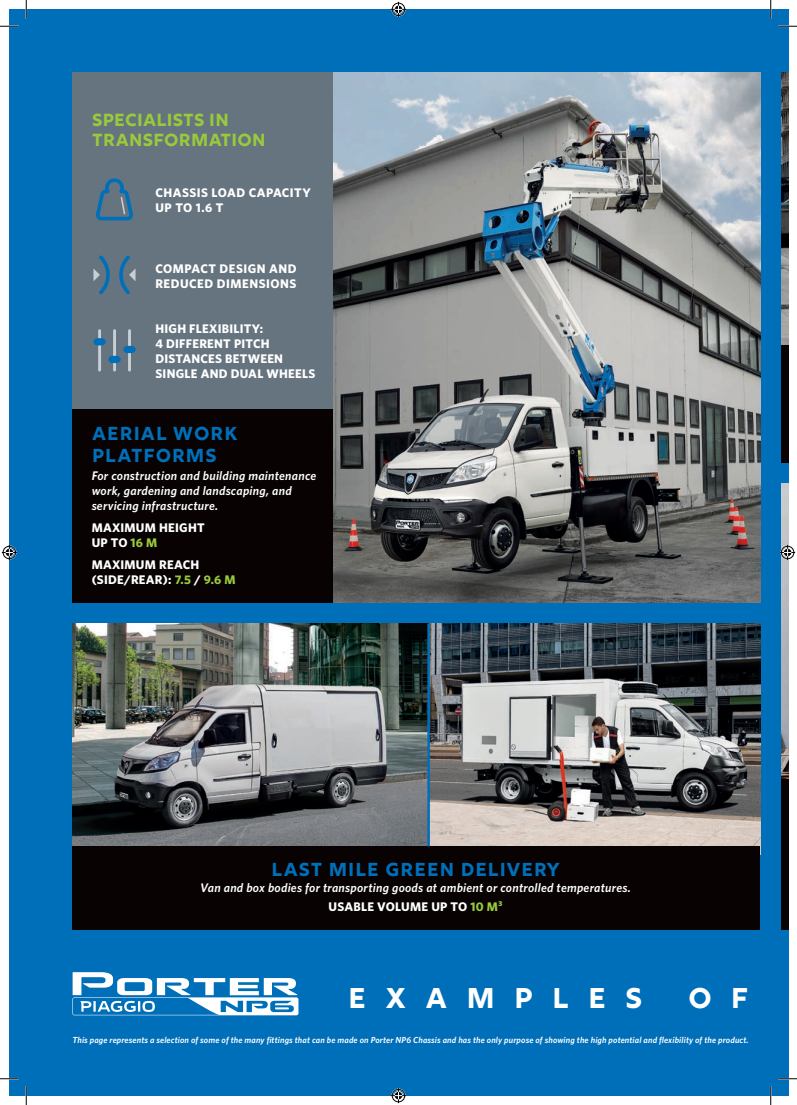
<style>
.page{position:relative;width:797px;height:1105px;background:#fff}
.page>*{position:absolute;margin:0;border:0;box-sizing:border-box;transform-origin:0 0}
.t1{font:28.5px "Rig Bold Face";letter-spacing:.65em;color:#fff}
.t2{font:18.75px/21.2px "Rig Bold Face";letter-spacing:.02em;color:#006fba}
.t3{font:17.5px/20px "Rig Bold Face";letter-spacing:-.02em;color:#99ca3b}
.t4{font:italic 600 12.5px/15px "Whitney";letter-spacing:.02em;color:#fff}
.t5{font:700 12.5px/15px "Whitney";letter-spacing:.02em;color:#fff}
.t6{font:700 12.5px/15px "Whitney";letter-spacing:.04em;color:#fff}
.t7{font:italic 600 8.75px "Whitney";letter-spacing:.015em;color:#fff}
.s1{color:#99ca3b}
.s2{font-weight:700;font-style:normal}
.s3{font-weight:700;font-style:normal;color:#99ca3b}
</style>
<div class="page">
<div style="left:9px;top:9px;width:779px;height:1087px;background:#006fba"></div>
<img style="left:781px;top:484px;width:7px;height:296px">
<img style="left:333px;top:72px;width:427px;height:530px">
<img style="left:430px;top:624px;width:330px;height:222px">
<img style="left:781px;top:72px;width:7px;height:273px">
<img style="left:72px;top:624px;width:355px;height:222px">
<svg style="left:72px;top:972px;width:226px;height:43px"></svg>
<div style="left:72px;top:408px;width:261px;height:194px;background:#080302"></div>
<div style="left:72px;top:846px;width:688px;height:84px;background:#080302"></div>
<div style="left:781px;top:345px;width:7px;height:117px;background:#080302"></div>
<div style="left:781px;top:780px;width:7px;height:150px;background:#080302"></div>
<div style="left:72px;top:72px;width:261px;height:336px;background:#66747f"></div>
<svg style="left:96px;top:178px;width:37px;height:43px"></svg>
<svg style="left:93px;top:255px;width:42px;height:40px"></svg>
<hr style="left:98px;top:331px;width:3px;height:39px;background:#c7ced4">
<hr style="left:113px;top:331px;width:3px;height:39px;background:#c7ced4">
<hr style="left:128px;top:331px;width:3px;height:39px;background:#c7ced4">
<svg style="left:97px;top:338px;width:5px;height:7px"></svg>
<svg style="left:112px;top:356px;width:5px;height:7px"></svg>
<svg style="left:127px;top:346px;width:5px;height:7px"></svg>
<svg style="left:0;top:25px;width:19px;height:2px"></svg>
<svg style="left:778px;top:25px;width:19px;height:2px"></svg>
<svg style="left:0;top:1078px;width:19px;height:1px"></svg>
<svg style="left:778px;top:1078px;width:19px;height:1px"></svg>
<svg style="left:25px;top:0;width:2px;height:19px"></svg>
<svg style="left:25px;top:1086px;width:2px;height:19px"></svg>
<svg style="left:770px;top:0;width:1px;height:19px"></svg>
<svg style="left:770px;top:1086px;width:1px;height:19px"></svg>
<svg style="left:391px;top:2px;width:15px;height:15px"></svg>
<svg style="left:391px;top:1088px;width:15px;height:15px"></svg>
<svg style="left:2px;top:545px;width:15px;height:15px"></svg>
<svg style="left:780px;top:545px;width:15px;height:15px"></svg>
<h3 class="t3" style="left:92px;top:112px;width:176px">SPECIALISTS IN<br>TRANSFORMATION</h3>
<p class="t6" style="left:155px;top:185px;width:157px">CHASSIS LOAD CAPACITY<br>UP TO 1.6 T</p>
<p class="t6" style="left:155px;top:260px;width:143px">COMPACT DESIGN AND<br>REDUCED DIMENSIONS</p>
<p class="t5" style="left:155px;top:321px;width:161px">HIGH FLEXIBILITY:<br>4 DIFFERENT PITCH<br>DISTANCES BETWEEN<br>SINGLE AND DUAL WHEELS</p>
<h2 class="t2" style="left:92px;top:425px;width:148px">AERIAL WORK<br>PLATFORMS</h2>
<p class="t4" style="left:92px;top:468px;width:226px">For construction and building maintenance work, gardening and landscaping, and servicing infrastructure.</p>
<p class="t5" style="left:92px;top:520px;width:114px">MAXIMUM HEIGHT<br>UP TO <span class="s1">16 M</span></p>
<p class="t5" style="left:92px;top:557px;width:146px">MAXIMUM REACH (SIDE/REAR): <span class="s1">7.5</span> / <span class="s1">9.6 M</span></p>
<h2 class="t2" style="left:271px;top:861px;width:290px">LAST MILE GREEN DELIVERY</h2>
<p class="t4" style="left:200px;top:878px;width:432px;line-height:18.5px;text-align:center">Van and box bodies for transporting goods at ambient or controlled temperatures.<br><span class="s2">USABLE VOLUME UP TO</span> <span class="s3">10 M³</span></p>
<h1 class="t1" style="left:348px;top:980px;width:296px">EXAMPLES</h1>
<h1 class="t1" style="left:687px;top:980px;width:63px">O F</h1>
<p class="t7" style="left:72px;top:1034px;width:678px">This page represents a selection of some of the many fittings that can be made on Porter NP6 Chassis and has the only purpose of showing the high potential and flexibility of the product.</p>
</div>
